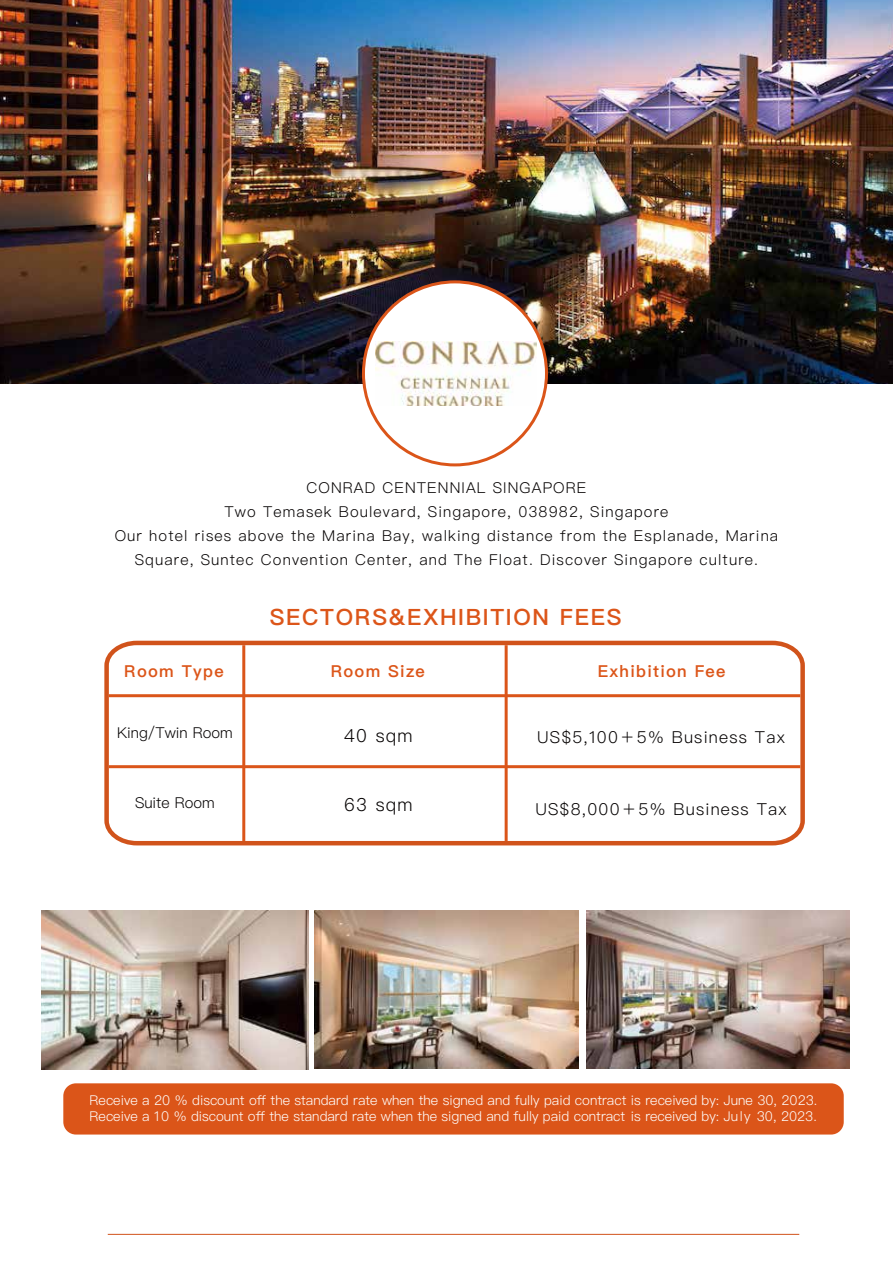
<style>
.page{position:relative;width:893px;height:1263px;background:#fff}
.page>*{position:absolute;margin:0;border:0;box-sizing:border-box;transform-origin:0 0}
.t1{font:600 22.5px "Ping Fang TC";letter-spacing:.075em;color:#dc5519}
.t2{font:300 18px "Ping Fang TC";letter-spacing:.075em;color:#040000}
.t3{font:300 16.5px "Ping Fang TC";letter-spacing:.075em;color:#040000}
.t4{font:600 16.5px "Ping Fang TC";letter-spacing:.075em;color:#dc5519}
.t5{font:300 15px/24px "Ping Fang TC";letter-spacing:.075em;color:#040000;text-align:center}
.t6{font:300 15px "Ping Fang TC";color:#040000}
.t7{font:300 13.5px/16.2px "Ping Fang TC";color:#fff}
</style>
<div class="page">
<img style="left:0;top:0;width:893px;height:383px">
<hr style="left:108px;top:1234px;width:691px;height:1px;background:#d1531b">
<svg style="left:104px;top:641px;width:701px;height:204px"></svg>
<img style="left:315px;top:911px;width:263px;height:157px">
<img style="left:587px;top:911px;width:263px;height:157px">
<img style="left:41px;top:910px;width:267px;height:159px">
<div style="left:63px;top:1083px;width:781px;height:51px;background:#db5519;border-radius:13px"></div>
<div style="left:363px;top:282px;width:183px;height:183px;background:#fff;border-radius:50%"></div>
<img style="left:375px;top:341px;width:162px;height:64px">
<p class="t5" style="left:115px;top:476px;width:665px">CONRAD CENTENNIAL SINGAPORE<br>Two Temasek Boulevard, Singapore, 038982, Singapore<br>Our hotel rises above the Marina Bay, walking distance from the Esplanade, Marina Square, Suntec Convention Center, and The Float. Discover Singapore culture.</p>
<h1 class="t1" style="left:270px;top:603px;width:353px">SECTORS&amp;EXHIBITION FEES</h1>
<p class="t4" style="left:124px;top:661px;width:101px">Room Type</p>
<p class="t4" style="left:331px;top:661px;width:96px">Room Size</p>
<p class="t4" style="left:598px;top:661px;width:129px">Exhibition Fee</p>
<p class="t6" style="left:117px;top:724px;width:117px">King/Twin Room</p>
<p class="t2" style="left:344px;top:724px;width:70px">40 sqm</p>
<p class="t3" style="left:537px;top:727px;width:249px">US$5,100＋5% Business Tax</p>
<p class="t6" style="left:135px;top:793px;width:81px">Suite Room</p>
<p class="t2" style="left:344px;top:794px;width:70px">63 sqm</p>
<p class="t3" style="left:535px;top:799px;width:253px">US$8,000＋5% Business Tax</p>
<p class="t7" style="left:90px;top:1092px;width:729px">Receive a 20 % discount off the standard rate when the signed and fully paid contract is received by: June 30, 2023.<br>Receive a 10 % discount off the standard rate when the signed and fully paid contract is received by: July 30, 2023.</p>
</div>
